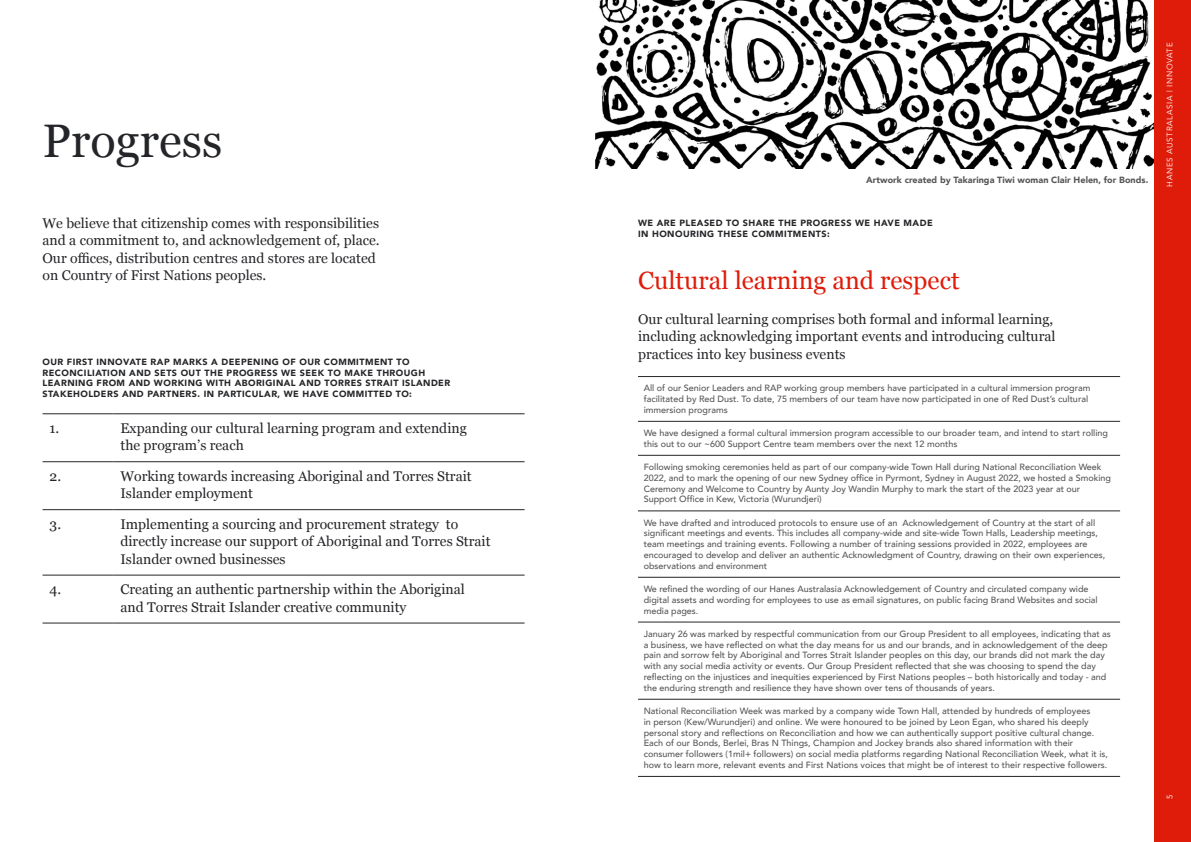
<style>
.page{position:relative;width:1191px;height:842px;background:#fff}
.page>*{position:absolute;margin:0;border:0;box-sizing:border-box;transform-origin:0 0}
.t1{font:47px "Georgia";color:#242528}
.t2{font:25px "Georgia";color:#df1c0a}
.t3{font:14px/17.5px "Georgia";color:#242528}
.t4{font:500 9px/10.8px "Avenir";color:#555756}
.t5{font:900 9px/10.8px "Avenir";letter-spacing:.05em;color:#242528}
.t6{font:900 9px "Avenir";letter-spacing:.005em;color:#555756}
.t7{font:8px "Avenir";letter-spacing:.08em;color:#fff}
</style>
<div class="page">
<img style="left:595px;top:0;width:559px;height:168px">
<hr style="left:638px;top:376px;width:482px;height:1px;background:#242528">
<hr style="left:638px;top:421px;width:482px;height:1px;background:#242528">
<hr style="left:638px;top:455px;width:482px;height:1px;background:#242528">
<hr style="left:638px;top:511px;width:482px;height:1px;background:#242528">
<hr style="left:638px;top:577px;width:482px;height:1px;background:#242528">
<hr style="left:638px;top:622px;width:482px;height:1px;background:#242528">
<hr style="left:638px;top:699px;width:482px;height:1px;background:#242528">
<hr style="left:638px;top:776px;width:482px;height:1px;background:#242528">
<hr style="left:43px;top:414px;width:70px;height:1px;background:#242528">
<hr style="left:113px;top:414px;width:411px;height:1px;background:#242528">
<hr style="left:43px;top:462px;width:70px;height:1px;background:#242528">
<hr style="left:113px;top:462px;width:411px;height:1px;background:#242528">
<hr style="left:43px;top:509px;width:70px;height:1px;background:#242528">
<hr style="left:113px;top:509px;width:411px;height:1px;background:#242528">
<hr style="left:43px;top:575px;width:70px;height:1px;background:#242528">
<hr style="left:113px;top:575px;width:411px;height:1px;background:#242528">
<hr style="left:43px;top:623px;width:70px;height:1px;background:#242528">
<hr style="left:113px;top:623px;width:411px;height:1px;background:#242528">
<div style="left:1154px;top:0;width:37px;height:842px;background:#df1c0a"></div>
<h1 class="t1" style="left:43px;top:107px;width:181px">Progress</h1>
<h3 class="t3" style="left:43px;top:214px;width:339px">We believe that citizenship comes with responsibilities and a commitment to, and acknowledgement of, place.<br>Our offices, distribution centres and stores are located on Country of First Nations peoples.</h3>
<p class="t5" style="left:43px;top:356px;width:409px">OUR FIRST INNOVATE RAP MARKS A DEEPENING OF OUR COMMITMENT TO RECONCILIATION AND SETS OUT THE PROGRESS WE SEEK TO MAKE THROUGH LEARNING FROM AND WORKING WITH ABORIGINAL AND TORRES STRAIT ISLANDER STAKEHOLDERS AND PARTNERS. IN PARTICULAR, WE HAVE COMMITTED TO:</p>
<h3 class="t3" style="left:50px;top:419px;width:11px">1.</h3>
<h3 class="t3" style="left:120px;top:419px;width:348px">Expanding our cultural learning program and extending the program’s reach</h3>
<h3 class="t3" style="left:50px;top:467px;width:13px">2.</h3>
<h3 class="t3" style="left:120px;top:467px;width:353px">Working towards increasing Aboriginal and Torres Strait<br>Islander employment</h3>
<h3 class="t3" style="left:50px;top:515px;width:13px">3.</h3>
<h3 class="t3" style="left:120px;top:515px;width:371px">Implementing a sourcing and procurement strategy to directly increase our support of Aboriginal and Torres Strait<br>Islander owned businesses</h3>
<h3 class="t3" style="left:50px;top:580px;width:13px">4.</h3>
<h3 class="t3" style="left:120px;top:580px;width:346px">Creating an authentic partnership within the Aboriginal and Torres Strait Islander creative community</h3>
<p class="t6" style="left:866px;top:172px;width:284px">Artwork created by Takaringa Tiwi woman Clair Helen, for Bonds.</p>
<p class="t5" style="left:638px;top:217px;width:296px">WE ARE PLEASED TO SHARE THE PROGRESS WE HAVE MADE<br>IN HONOURING THESE COMMITMENTS:</p>
<h2 class="t2" style="left:638px;top:262px;width:323px">Cultural learning and respect</h2>
<h3 class="t3" style="left:638px;top:310px;width:419px">Our cultural learning comprises both formal and informal learning, including acknowledging important events and introducing cultural practices into key business events</h3>
<p class="t4" style="left:643px;top:382px;width:448px">All of our Senior Leaders and RAP working group members have participated in a cultural immersion program facilitated by Red Dust. To date, 75 members of our team have now participated in one of Red Dust’s cultural immersion programs</p>
<p class="t4" style="left:643px;top:427px;width:466px">We have designed a formal cultural immersion program accessible to our broader team, and intend to start rolling this out to our ~600 Support Centre team members over the next 12 months</p>
<p class="t4" style="left:643px;top:461px;width:469px">Following smoking ceremonies held as part of our company-wide Town Hall during National Reconciliation Week 2022, and to mark the opening of our new Sydney office in Pyrmont, Sydney in August 2022, we hosted a Smoking Ceremony and Welcome to Country by Aunty Joy Wandin Murphy to mark the start of the 2023 year at our Support Office in Kew, Victoria (Wurundjeri)</p>
<p class="t4" style="left:643px;top:516px;width:463px">We have drafted and introduced protocols to ensure use of an Acknowledgement of Country at the start of all significant meetings and events. This includes all company-wide and site-wide Town Halls, Leadership meetings, team meetings and training events. Following a number of training sessions provided in 2022, employees are encouraged to develop and deliver an authentic Acknowledgment of Country, drawing on their own experiences, observations and environment</p>
<p class="t4" style="left:643px;top:583px;width:455px">We refined the wording of our Hanes Australasia Acknowledgement of Country and circulated company wide digital assets and wording for employees to use as email signatures, on public facing Brand Websites and social media pages.</p>
<p class="t4" style="left:643px;top:628px;width:468px">January 26 was marked by respectful communication from our Group President to all employees, indicating that as a business, we have reflected on what the day means for us and our brands, and in acknowledgement of the deep pain and sorrow felt by Aboriginal and Torres Strait Islander peoples on this day, our brands did not mark the day with any social media activity or events. Our Group President reflected that she was choosing to spend the day reflecting on the injustices and inequities experienced by First Nations peoples – both historically and today - and the enduring strength and resilience they have shown over tens of thousands of years.</p>
<p class="t4" style="left:643px;top:705px;width:466px">National Reconciliation Week was marked by a company wide Town Hall, attended by hundreds of employees<br>in person (Kew/Wurundjeri) and online. We were honoured to be joined by Leon Egan, who shared his deeply personal story and reflections on Reconciliation and how we can authentically support positive cultural change.<br>Each of our Bonds, Berlei, Bras N Things, Champion and Jockey brands also shared information with their consumer followers (1mil+ followers) on social media platforms regarding National Reconciliation Week, what it is, how to learn more, relevant events and First Nations voices that might be of interest to their respective followers.</p>
<p class="t7" style="left:1165px;top:187px;width:146px;rotate:-90deg">HANES AUSTRALASIA | INNOVATE</p>
<p class="t7" style="left:1165px;top:799px;width:6px;rotate:-90deg">5</p>
</div>
